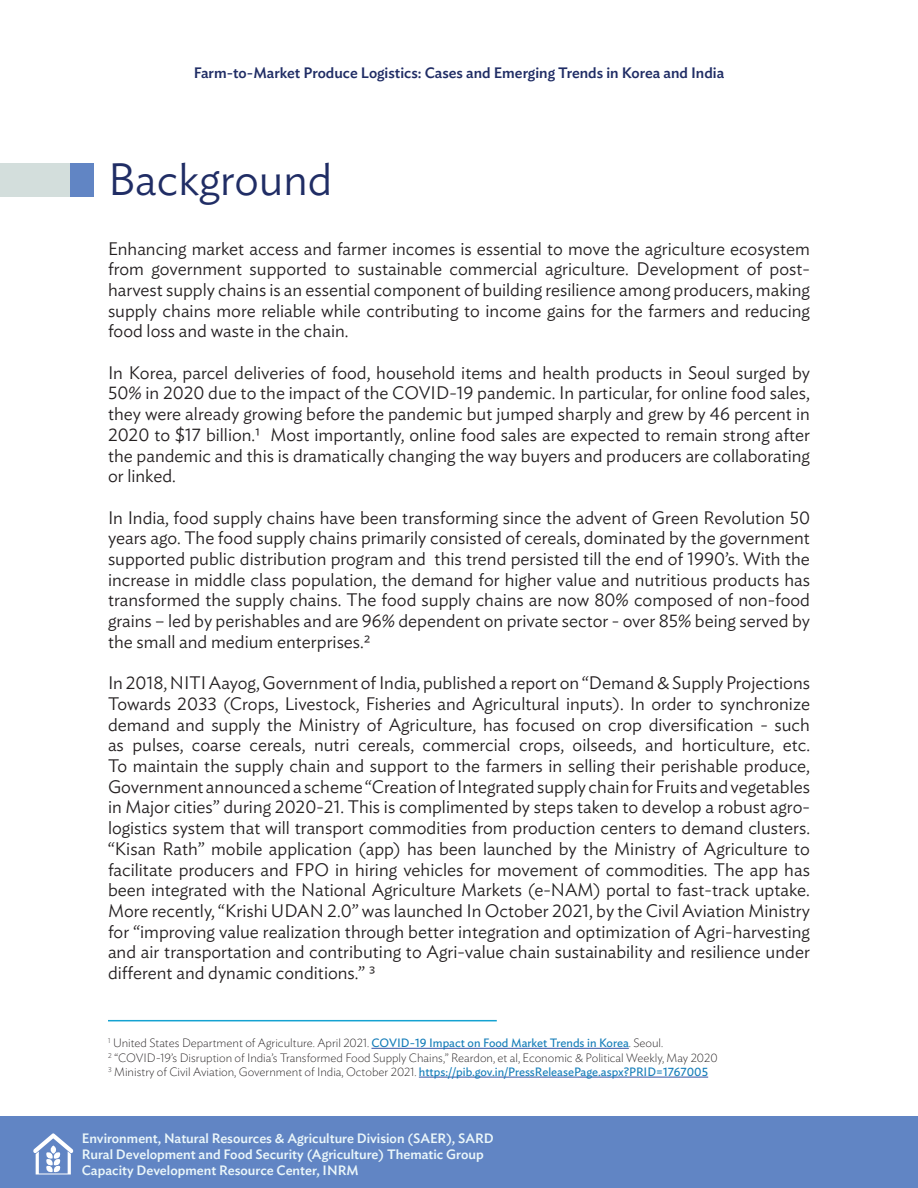
<style>
.page{position:relative;width:918px;height:1188px;background:#fff}
.page>*{position:absolute;margin:0;border:0;box-sizing:border-box;transform-origin:0 0}
.t1{font:300 45px "Ideal Sans";color:#202d65}
.t2{font:300 18px/20.7px "Ideal Sans";color:#231f20;text-align:justify}
.t3{font:500 15px "Ideal Sans";color:#202d65}
.t4{font:500 13.5px/16.2px "Ideal Sans";color:#ebf7fa}
.t5{font:200 12px/14.4px "Ideal Sans";color:#231f20}
.s1{font-weight:400;color:#147db9}
</style>
<div class="page">
<div style="left:0;top:1116px;width:918px;height:72px;background:#6185c4"></div>
<svg style="left:33px;top:1133px;width:40px;height:42px"></svg>
<div style="left:0;top:163px;width:88px;height:34px;background:#d3dedc"></div>
<div style="left:70px;top:163px;width:24px;height:34px;background:#6185c4"></div>
<hr style="left:371px;top:1048px;width:258px;height:1px;background:#3853a3">
<hr style="left:419px;top:1077px;width:289px;height:1px;background:#3853a3">
<hr style="left:108px;top:1020px;width:389px;height:1px;background:#14a2d1">
<p class="t3" style="left:194px;top:61px;width:532px">Farm-to-Market Produce Logistics: Cases and Emerging Trends in Korea and India</p>
<h1 class="t1" style="left:108px;top:145px;width:226px">Background</h1>
<p class="t2" style="left:108px;top:236px;width:703px">Enhancing market access and farmer incomes is essential to move the agriculture ecosystem from government supported to sustainable commercial agriculture. Development of post&shy;harvest supply chains is an essential component of building resilience among producers, making supply chains more reliable while contributing to income gains for the farmers and reducing food loss and waste in the chain.</p>
<p class="t2" style="left:108px;top:361px;width:704px">In Korea, parcel deliveries of food, household items and health products in Seoul surged by 50% in 2020 due to the impact of the COVID-19 pandemic. In particular, for online food sales, they were already growing before the pandemic but jumped sharply and grew by 46 percent in 2020 to $17 billion.1 Most importantly, online food sales are expected to remain strong after the pandemic and this is dramatically changing the way buyers and producers are collaborating or linked.</p>
<p class="t2" style="left:108px;top:506px;width:704px">In India, food supply chains have been transforming since the advent of Green Revolution 50 years ago. The food supply chains primarily consisted of cereals, dominated by the government supported public distribution program and this trend persisted till the end of 1990’s. With the increase in middle class population, the demand for higher value and nutritious products has transformed the supply chains. The food supply chains are now 80% composed of non-food grains – led by perishables and are 96% dependent on private sector - over 85% being served by the small and medium enterprises.2</p>
<p class="t2" style="left:108px;top:671px;width:704px">In 2018, NITI Aayog, Government of India, published a report on “Demand &amp; Supply Projections Towards 2033 (Crops, Livestock, Fisheries and Agricultural inputs). In order to synchronize demand and supply the Ministry of Agriculture, has focused on crop diversification - such as pulses, coarse cereals, nutri cereals, commercial crops, oilseeds, and horticulture, etc.<br>To maintain the supply chain and support to the farmers in selling their perishable produce, Government announced a scheme “Creation of Integrated supply chain for Fruits and vegetables in Major cities” during 2020-21. This is complimented by steps taken to develop a robust agro&shy;logistics system that will transport commodities from production centers to demand clusters. “Kisan Rath” mobile application (app) has been launched by the Ministry of Agriculture to facilitate producers and FPO in hiring vehicles for movement of commodities. The app has been integrated with the National Agriculture Markets (e-NAM) portal to fast-track uptake.<br>More recently, “Krishi UDAN 2.0” was launched In October 2021, by the Civil Aviation Ministry for “improving value realization through better integration and optimization of Agri-harvesting and air transportation and contributing to Agri-value chain sustainability and resilience under different and dynamic conditions.” 3</p>
<p class="t5" style="left:108px;top:1035px;width:611px"><sup>1</sup> United States Department of Agriculture. April 2021. <span class="s1">COVID-19 Impact on Food Market Trends in Korea</span>. Seoul.<br><sup>2</sup> “COVID-19’s Disruption of India’s Transformed Food Supply Chains,” Reardon, et al, Economic &amp; Political Weekly, May 2020<br><sup>3</sup> Ministry of Civil Aviation, Government of India, October 2021. <span class="s1">https://pib.gov.in/PressReleasePage.aspx?PRID=1767005</span></p>
<p class="t4" style="left:82px;top:1129px;width:414px">Environment, Natural Resources &amp; Agriculture Division (SAER), SARD<br>Rural Development and Food Security (Agriculture) Thematic Group<br>Capacity Development Resource Center, INRM</p>
</div>
